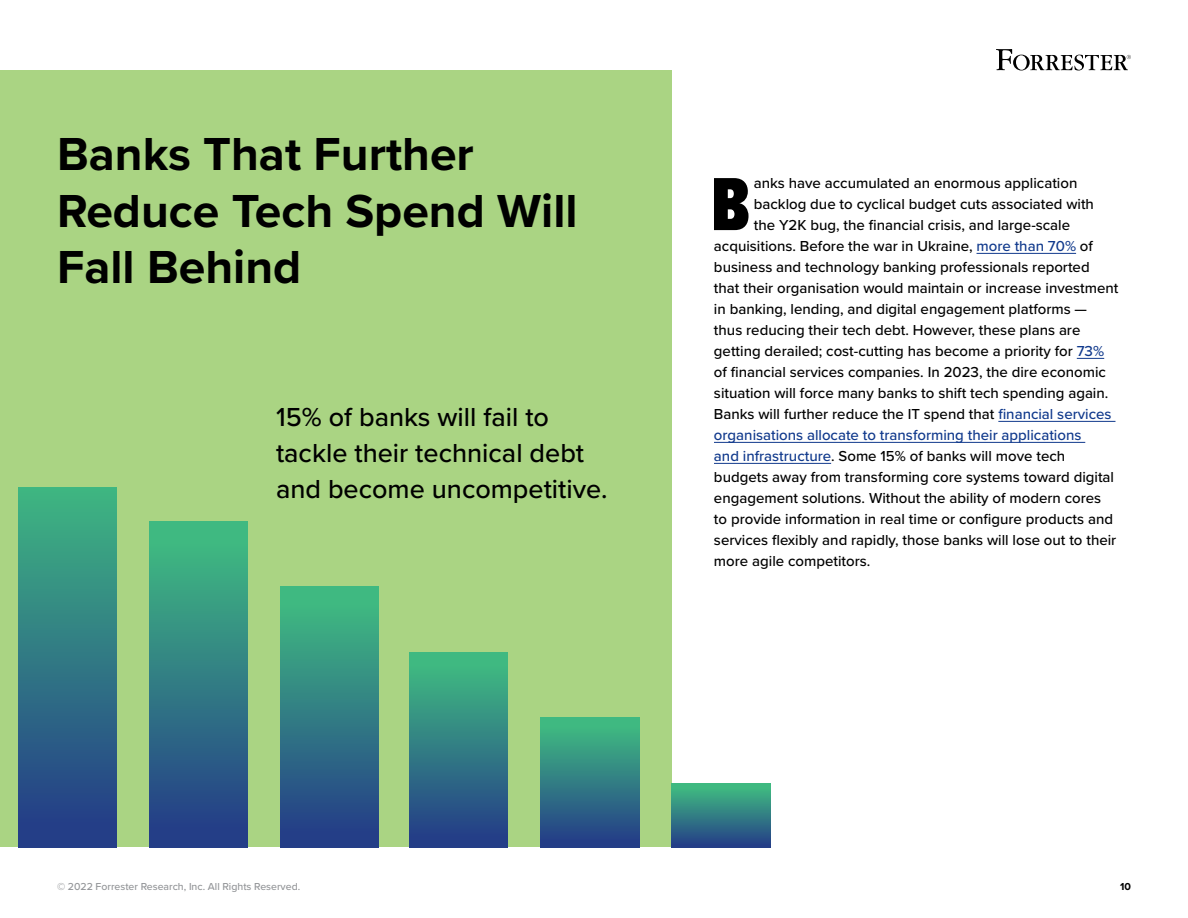
<style>
.page{position:relative;width:1188px;height:918px;background:#fff}
.page>*{position:absolute;margin:0;border:0;box-sizing:border-box;transform-origin:0 0}
.t1{font:900 78px "Proxima Nova Ex Cn";color:#000}
.t2{font:700 48px/57px "Proxima Nova";color:#000}
.t3{font:500 27px/36px "Proxima Nova";color:#000}
.t4{font:500 15px "Proxima Nova";color:#000}
.t5{font:500 15px "Proxima Nova";color:#10398c}
.t6{font:500 10.5px "Proxima Nova";color:#939598}
.t7{font:700 10.5px "Proxima Nova";color:#000}
.s1{color:#10398c}
</style>
<div class="page">
<svg style="left:996px;top:49px;width:135px;height:21px"></svg>
<div style="left:0;top:70px;width:672px;height:778px;background:#aad483"></div>
<div style="left:18px;top:487px;width:98px;height:361px;background:linear-gradient(to bottom,#3eb681,#223787)"></div>
<div style="left:149px;top:521px;width:99px;height:327px;background:linear-gradient(to bottom,#41c181,#223787)"></div>
<div style="left:280px;top:587px;width:99px;height:261px;background:linear-gradient(to bottom,#41c081,#233787)"></div>
<div style="left:410px;top:652px;width:98px;height:196px;background:linear-gradient(to bottom,#41c181,#233887)"></div>
<div style="left:541px;top:718px;width:98px;height:130px;background:linear-gradient(to bottom,#41c181,#233987)"></div>
<div style="left:672px;top:783px;width:98px;height:65px;background:linear-gradient(to bottom,#41c281,#233a87)"></div>
<hr style="left:977px;top:253px;width:99px;height:1px;background:#10398c">
<svg style="left:1077px;top:358px;width:27px;height:1px"></svg>
<hr style="left:998px;top:421px;width:117px;height:1px;background:#10398c">
<hr style="left:714px;top:442px;width:371px;height:1px;background:#10398c">
<hr style="left:714px;top:463px;width:117px;height:1px;background:#10398c">
<h2 class="t2" style="left:57px;top:124px;width:522px">Banks That Further<br>Reduce Tech Spend Will<br>Fall Behind</h2>
<h3 class="t3" style="left:276px;top:398px;width:333px">15% of banks will fail to tackle their technical debt and become uncompetitive.</h3>
<h1 class="t1" style="left:711px;top:147px;width:41px">B</h1>
<p class="t4" style="left:754px;top:172px;width:325px">anks have accumulated an enormous application</p>
<p class="t4" style="left:754px;top:193px;width:342px">backlog due to cyclical budget cuts associated with</p>
<p class="t4" style="left:754px;top:214px;width:318px">the Y2K bug, the financial crisis, and large-scale</p>
<p class="t4" style="left:714px;top:235px;width:381px">acquisitions. Before the war in Ukraine, <span class="s1">more than 70%</span> of</p>
<p class="t4" style="left:714px;top:256px;width:377px">business and technology banking professionals reported</p>
<p class="t4" style="left:714px;top:277px;width:406px">that their organisation would maintain or increase investment</p>
<p class="t4" style="left:714px;top:298px;width:375px">in banking, lending, and digital engagement platforms —</p>
<p class="t4" style="left:714px;top:319px;width:368px">thus reducing their tech debt. However, these plans are</p>
<p class="t4" style="left:714px;top:340px;width:392px">getting derailed; cost-cutting has become a priority for <span class="s1">73%</span></p>
<p class="t4" style="left:714px;top:361px;width:393px">of financial services companies. In 2023, the dire economic</p>
<p class="t4" style="left:714px;top:382px;width:396px">situation will force many banks to shift tech spending again.</p>
<p class="t4" style="left:714px;top:403px;width:399px">Banks will further reduce the IT spend that <span class="s1">financial services</span></p>
<p class="t5" style="left:714px;top:424px;width:369px">organisations allocate to transforming their applications</p>
<p class="t4" style="left:714px;top:445px;width:353px"><span class="s1">and infrastructure</span>. Some 15% of banks will move tech</p>
<p class="t4" style="left:714px;top:466px;width:402px">budgets away from transforming core systems toward digital</p>
<p class="t4" style="left:714px;top:487px;width:389px">engagement solutions. Without the ability of modern cores</p>
<p class="t4" style="left:714px;top:508px;width:401px">to provide information in real time or configure products and</p>
<p class="t4" style="left:714px;top:529px;width:404px">services flexibly and rapidly, those banks will lose out to their</p>
<p class="t4" style="left:714px;top:550px;width:158px">more agile competitors.</p>
<p class="t6" style="left:57px;top:878px;width:245px">© 2022 Forrester Research, Inc. All Rights Reserved.</p>
<p class="t7" style="left:1120px;top:878px;width:12px">10</p>
</div>
